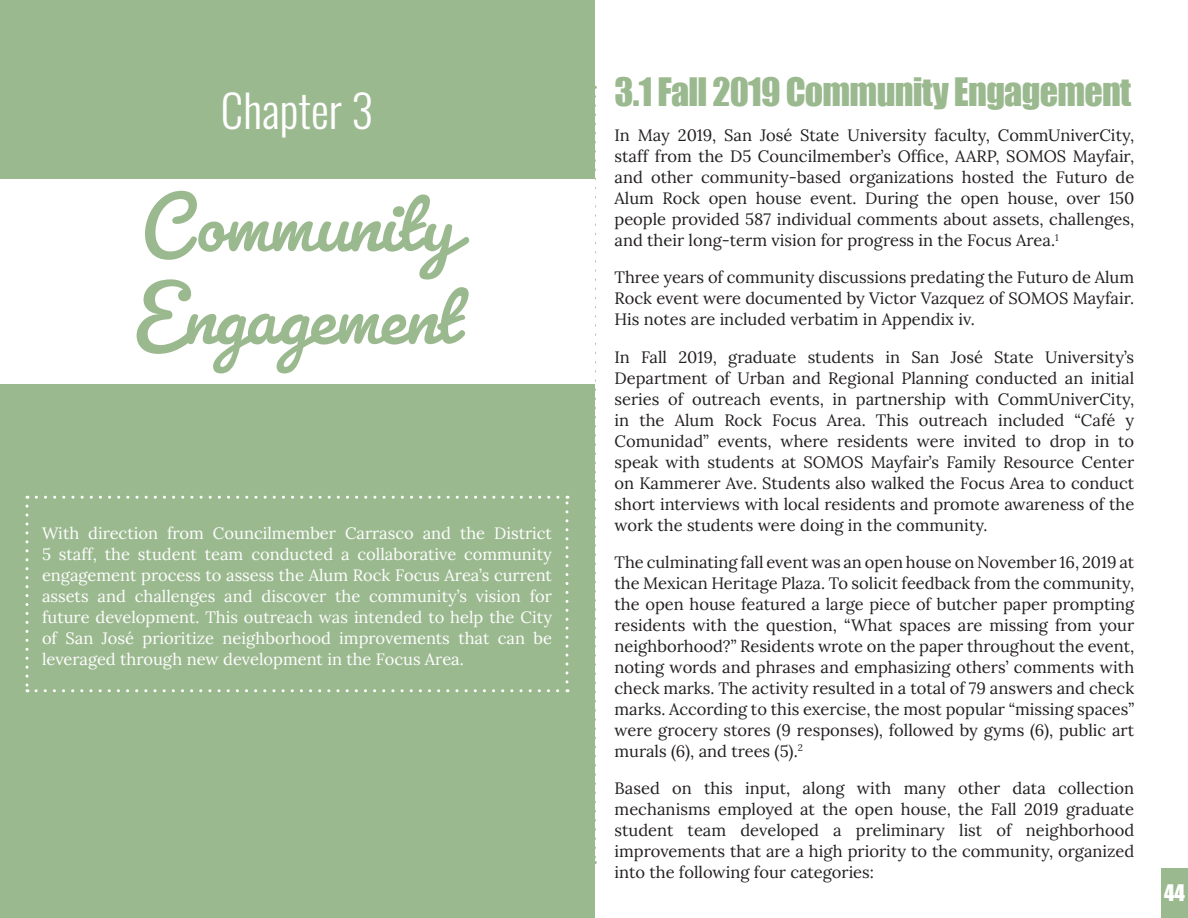
<style>
.page{position:relative;width:1188px;height:918px;background:#fff}
.page>*{position:absolute;margin:0;border:0;box-sizing:border-box;transform-origin:0 0}
.Chapter_Name{font:700 90px "Pacifico";color:#9bb98f}
.Chapter{font:300 45px "Oswald";color:#fff}
.SubHead{font:36px "Impact";letter-spacing:-.02em;color:#9bb98f}
.t1{font:21px "Impact";color:#fff}
.Text_Black{font:16.5px/21px "Lora";color:#231f20;text-align:justify}
.Text_White{font:16.5px/21px "Lora";color:#fefefe;text-align:justify}
</style>
<div class="page">
<div style="left:0;top:0;width:595px;height:918px;background:#9bb98f"></div>
<svg style="left:593px;top:96px;width:3px;height:768px"></svg>
<div style="left:1161px;top:868px;width:27px;height:50px;background:#9bb98f"></div>
<div style="left:0;top:179px;width:595px;height:204px;background:#fff"></div>
<svg style="left:26px;top:506px;width:2px;height:186px"></svg>
<svg style="left:36px;top:689px;width:532px;height:3px"></svg>
<svg style="left:566px;top:496px;width:2px;height:186px"></svg>
<svg style="left:27px;top:496px;width:531px;height:3px"></svg>
<p class="Chapter" style="left:221px;top:71px;width:154px">Chapter 3</p>
<p class="Chapter_Name" style="left:140px;top:168px;width:315px">Community</p>
<p class="Chapter_Name" style="left:133px;top:260px;width:330px">Engagement</p>
<p class="Text_White" style="left:42px;top:522px;width:512px">With direction from Councilmember Carrasco and the District 5 staff, the student team conducted a collaborative community engagement process to assess the Alum Rock Focus Area’s current assets and challenges and discover the community’s vision for future development. This outreach was intended to help the City of San José prioritize neighborhood improvements that can be leveraged through new development in the Focus Area.</p>
<p class="SubHead" style="left:615px;top:64px;width:518px">3.1 Fall 2019 Community Engagement</p>
<p class="Text_Black" style="left:615px;top:124px;width:521px">In May 2019, San José State University faculty, CommUniverCity, staff from the D5 Councilmember’s Office, AARP, SOMOS Mayfair, and other community-based organizations hosted the Futuro de Alum Rock open house event. During the open house, over 150 people provided 587 individual comments about assets, challenges, and their long-term vision for progress in the Focus Area.<sup>1</sup></p>
<p class="Text_Black" style="left:615px;top:266px;width:521px">Three years of community discussions predating the Futuro de Alum Rock event were documented by Victor Vazquez of SOMOS Mayfair.<br>His notes are included verbatim in Appendix iv.</p>
<p class="Text_Black" style="left:615px;top:345px;width:521px">In Fall 2019, graduate students in San José State University’s Department of Urban and Regional Planning conducted an initial series of outreach events, in partnership with CommUniverCity, in the Alum Rock Focus Area. This outreach included “Café y Comunidad” events, where residents were invited to drop in to speak with students at SOMOS Mayfair’s Family Resource Center on Kammerer Ave. Students also walked the Focus Area to conduct short interviews with local residents and promote awareness of the work the students were doing in the community.</p>
<p class="Text_Black" style="left:615px;top:550px;width:521px">The culminating fall event was an open house on November 16, 2019 at the Mexican Heritage Plaza. To solicit feedback from the community, the open house featured a large piece of butcher paper prompting residents with the question, “What spaces are missing from your neighborhood?” Residents wrote on the paper throughout the event, noting words and phrases and emphasizing others’ comments with check marks. The activity resulted in a total of 79 answers and check marks. According to this exercise, the most popular “missing spaces” were grocery stores (9 responses), followed by gyms (6), public art murals (6), and trees (5).<sup>2</sup></p>
<p class="Text_Black" style="left:615px;top:777px;width:521px">Based on this input, along with many other data collection mechanisms employed at the open house, the Fall 2019 graduate student team developed a preliminary list of neighborhood improvements that are a high priority to the community, organized into the following four categories:</p>
<p class="t1" style="left:1164px;top:877px;width:22px">44</p>
</div>
